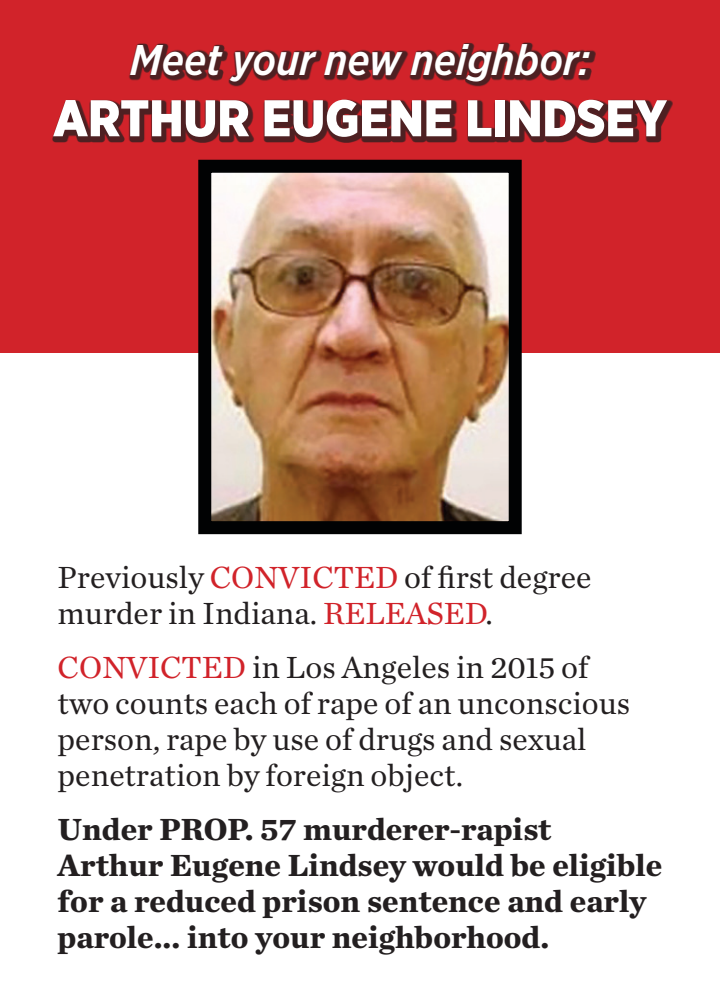
<style>
.page{position:relative;width:720px;height:1008px;background:#fff}
.page>*{position:absolute;margin:0;border:0;box-sizing:border-box;transform-origin:0 0}
.t1{font:900 51.6px "Gotham Narrow";color:#fff}
.t2{font:italic 500 42.8px "Gotham Narrow";color:#fff}
.t3{font:32px/36px "Chronicle Text G1";color:#231f20}
.t4{font:700 32px/36px "Chronicle Text G1";color:#231f20}
.s1{color:#d1232a}
</style>
<div class="page">
<div style="left:0;top:0;width:720px;height:353px;background:#d1232a"></div>
<div style="left:52px;top:42px;width:620px;height:100px;background:#231f20;opacity:.75"></div>
<img style="left:212px;top:174px;width:296px;height:346px">
<div style="left:198px;top:160px;width:324px;height:374px;border:13px solid #010203"></div>
<p class="t2" style="left:130px;top:32px;width:462px">Meet your new neighbor:</p>
<p class="t1" style="left:53px;top:84px;width:616px">ARTHUR EUGENE LINDSEY</p>
<p class="t3" style="left:58px;top:558px;width:536px">Previously <span class="s1">CONVICTED</span> of first degree murder in Indiana. <span class="s1">RELEASED</span>.</p>
<p class="t3" style="left:58px;top:648px;width:574px"><span class="s1">CONVICTED</span> in Los Angeles in 2015 of two counts each of rape of an unconscious person, rape by use of drugs and sexual penetration by foreign object.</p>
<p class="t4" style="left:58px;top:809px;width:606px">Under PROP. 57 murderer-rapist Arthur Eugene Lindsey would be eligible for a reduced prison sentence and early parole... into your neighborhood.</p>
</div>
